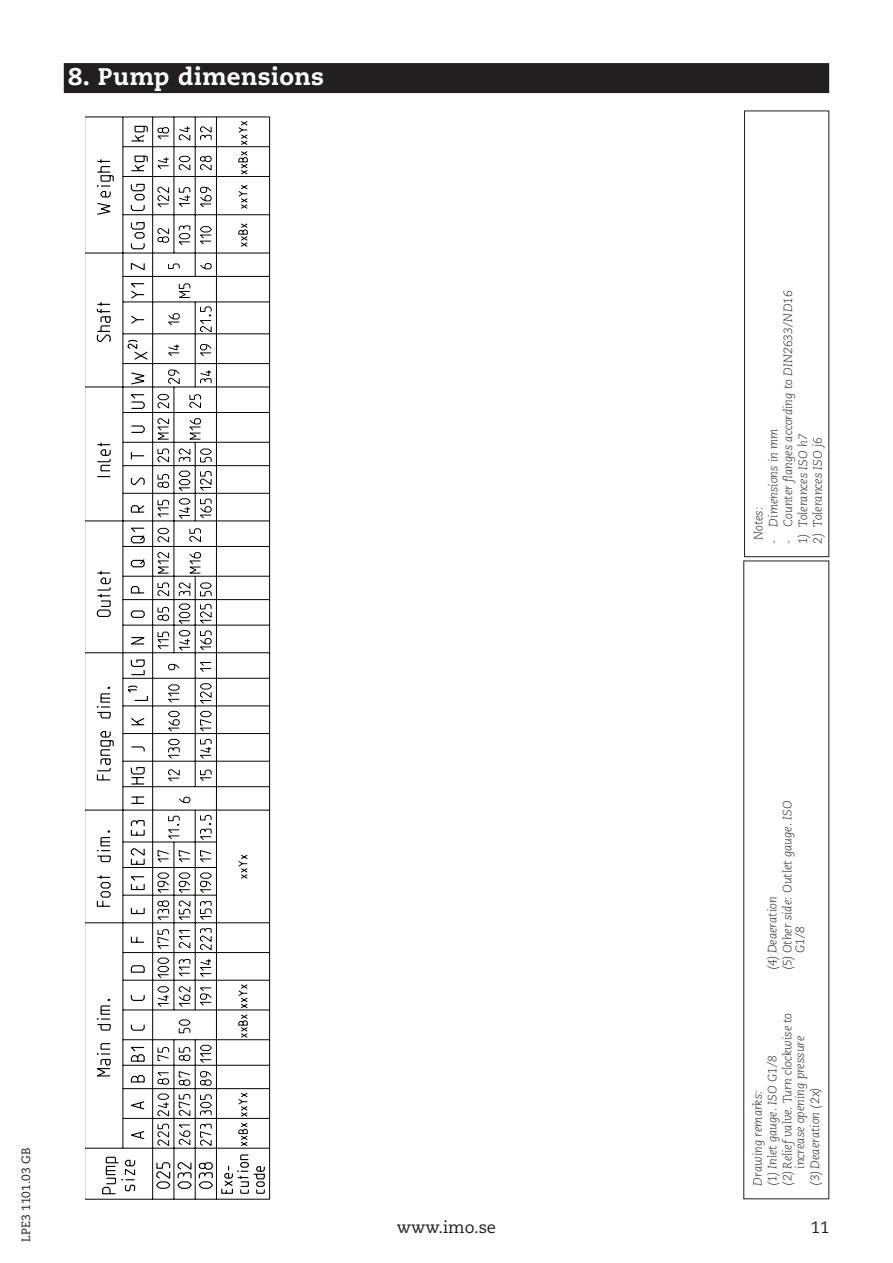
<style>
.page{position:relative;width:893px;height:1263px;background:#fff}
.page>*{position:absolute;margin:0;border:0;box-sizing:border-box;transform-origin:0 0}
.Heading_1{font:800 24px "Caecilia";letter-spacing:.015em;color:#fff}
.t1{font:16.5px "Caecilia";color:#231f20}
.Fotnote{font:italic 300 12px/12.8px "Caecilia";letter-spacing:-.005em;color:#231f20;text-align:center}
.t2{font:12px "Caecilia";letter-spacing:.01em;color:#231f20}
</style>
<div class="page">
<div style="left:64px;top:63px;width:765px;height:30px;background:#231f20"></div>
<div style="left:744px;top:111px;width:85px;height:446px;border:1px solid #231f20"></div>
<hr style="left:85px;top:117px;width:1px;height:1082px;background:#040503">
<hr style="left:85px;top:1199px;width:185px;height:1px;background:#040503">
<hr style="left:123px;top:117px;width:1px;height:1031px;background:#040503">
<hr style="left:152px;top:117px;width:1px;height:1082px;background:#040503">
<hr style="left:174px;top:1040px;width:1px;height:159px;background:#040503">
<hr style="left:174px;top:117px;width:1px;height:136px;background:#040503">
<hr style="left:195px;top:1040px;width:1px;height:159px;background:#040503">
<hr style="left:195px;top:117px;width:1px;height:159px;background:#040503">
<hr style="left:216px;top:117px;width:1px;height:1082px;background:#040503">
<hr style="left:269px;top:117px;width:1px;height:1082px;background:#040503">
<hr style="left:85px;top:1148px;width:185px;height:1px;background:#040503">
<hr style="left:123px;top:1118px;width:147px;height:1px;background:#040503">
<hr style="left:123px;top:1088px;width:147px;height:1px;background:#040503">
<hr style="left:123px;top:1065px;width:147px;height:1px;background:#040503">
<hr style="left:123px;top:1039px;width:147px;height:1px;background:#040503">
<hr style="left:123px;top:1010px;width:147px;height:1px;background:#040503">
<hr style="left:123px;top:980px;width:147px;height:1px;background:#040503">
<hr style="left:123px;top:952px;width:147px;height:1px;background:#040503">
<hr style="left:85px;top:922px;width:185px;height:1px;background:#040503">
<hr style="left:123px;top:895px;width:93px;height:1px;background:#040503">
<hr style="left:123px;top:867px;width:93px;height:1px;background:#040503">
<hr style="left:123px;top:842px;width:93px;height:1px;background:#040503">
<hr style="left:85px;top:810px;width:185px;height:1px;background:#040503">
<hr style="left:123px;top:786px;width:147px;height:1px;background:#040503">
<hr style="left:123px;top:761px;width:147px;height:1px;background:#040503">
<hr style="left:123px;top:733px;width:147px;height:1px;background:#040503">
<hr style="left:123px;top:706px;width:147px;height:1px;background:#040503">
<hr style="left:123px;top:678px;width:147px;height:1px;background:#040503">
<hr style="left:85px;top:652px;width:185px;height:1px;background:#040503">
<hr style="left:123px;top:625px;width:147px;height:1px;background:#040503">
<hr style="left:123px;top:599px;width:147px;height:1px;background:#040503">
<hr style="left:123px;top:576px;width:147px;height:1px;background:#040503">
<hr style="left:123px;top:546px;width:147px;height:1px;background:#040503">
<hr style="left:85px;top:521px;width:185px;height:1px;background:#040503">
<hr style="left:123px;top:493px;width:147px;height:1px;background:#040503">
<hr style="left:123px;top:465px;width:147px;height:1px;background:#040503">
<hr style="left:123px;top:442px;width:147px;height:1px;background:#040503">
<hr style="left:123px;top:412px;width:147px;height:1px;background:#040503">
<hr style="left:85px;top:387px;width:185px;height:1px;background:#040503">
<hr style="left:123px;top:363px;width:147px;height:1px;background:#040503">
<hr style="left:123px;top:333px;width:147px;height:1px;background:#040503">
<hr style="left:123px;top:302px;width:147px;height:1px;background:#040503">
<hr style="left:123px;top:276px;width:147px;height:1px;background:#040503">
<hr style="left:85px;top:253px;width:185px;height:1px;background:#040503">
<hr style="left:123px;top:214px;width:147px;height:1px;background:#040503">
<hr style="left:123px;top:176px;width:147px;height:1px;background:#040503">
<hr style="left:123px;top:146px;width:147px;height:1px;background:#040503">
<hr style="left:85px;top:117px;width:185px;height:1px;background:#040503">
<svg style="left:93px;top:125px;width:78px;height:1070px"></svg>
<svg style="left:177px;top:1162px;width:15px;height:27px"></svg>
<svg style="left:198px;top:1162px;width:15px;height:27px"></svg>
<svg style="left:155px;top:126px;width:57px;height:1021px"></svg>
<svg style="left:221px;top:1154px;width:44px;height:40px"></svg>
<svg style="left:238px;top:121px;width:10px;height:1025px"></svg>
<p class="Heading_1" style="left:68px;top:62px;width:258px">8. Pump dimensions</p>
<p class="Fotnote" style="left:782px;top:544px;width:254px;rotate:-90deg">- Counter flanges according to DIN2633/ND16</p>
<p class="Fotnote" style="left:767px;top:544px;width:116px;rotate:-90deg">- Dimensions in mm</p>
<p class="Fotnote" style="left:797px;top:544px;width:112px;rotate:-90deg">1) Tolerances ISO h7</p>
<p class="Fotnote" style="left:812px;top:544px;width:108px;rotate:-90deg">2) Tolerances ISO j6</p>
<p class="Fotnote" style="left:752px;top:540px;width:35px;rotate:-90deg">Notes:</p>
<p class="t2" style="left:19px;top:1242px;width:95px;rotate:-90deg">LPE3 1101.03 GB</p>
<p class="Fotnote" style="left:781px;top:953px;width:155px;text-align:left;text-indent:-17px;rotate:-90deg">(5)Other side: Outlet gauge. ISO<br>G1/8</p>
<p class="Fotnote" style="left:766px;top:970px;width:75px;rotate:-90deg">(4)Deaeration</p>
<p class="Fotnote" style="left:781px;top:1186px;width:174px;rotate:-90deg">(2)Relief valve. Turn clockwise to increase opening pressure</p>
<p class="Fotnote" style="left:766px;top:1186px;width:132px;rotate:-90deg">(1) Inlet gauge. ISO G1/8</p>
<p class="Fotnote" style="left:809px;top:1186px;width:101px;rotate:-90deg">(3)Deaeration (2x)</p>
<p class="Fotnote" style="left:751px;top:1186px;width:97px;rotate:-90deg">Drawing remarks:</p>
<h2 class="t1" style="left:397px;top:1217px;width:101px">www.imo.se</h2>
<h2 class="t1" style="left:811px;top:1217px;width:20px">11</h2>
</div>
